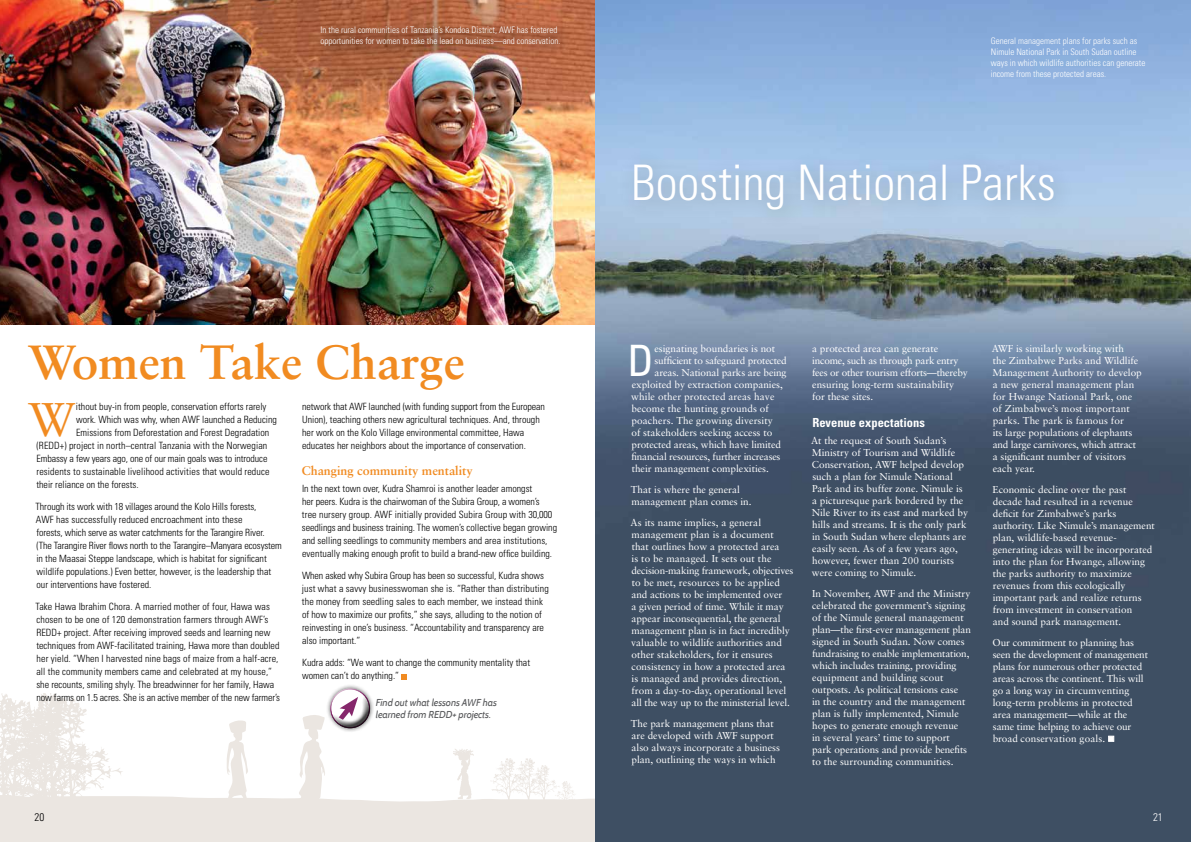
<style>
.page{position:relative;width:1191px;height:842px;background:#fff}
.page>*{position:absolute;margin:0;border:0;box-sizing:border-box;transform-origin:0 0}
.t1{font:300 condensed 49px "Univers";color:#fff}
.t2{font:700 48px "Sabon";color:#f18b21}
.t3{font:47.2px "Sabon";color:#f18b21}
.t4{font:condensed 43.2px "Univers";color:#fff}
.t5{font:700 12.5px "Sabon";color:#f18b21}
.t6{font:700 condensed 12.5px "Univers";color:#fff}
.t7{font:300 condensed 11px "Univers";color:#000}
.t8{font:300 condensed 11px "Univers";color:#fff}
.t9{font:10px/12px "Sabon";color:#fff}
.t10{font:300 condensed 10px/13px "Univers";color:#000}
.t11{font:10px "Sabon";letter-spacing:-.02em;color:#fff}
.t12{font:italic 10px/12px "Cabin";letter-spacing:-.01em;color:#58595b}
.t13{font:300 condensed 9px/11px "Univers";color:#fff}
</style>
<div class="page">
<div style="left:123px;top:796px;width:472px;height:46px;background:#ebe6e1"></div>
<img style="left:0;top:0;width:595px;height:324px">
<svg style="left:298px;top:715px;width:27px;height:93px"></svg>
<svg style="left:226px;top:720px;width:27px;height:85px"></svg>
<svg style="left:490px;top:758px;width:86px;height:50px"></svg>
<svg style="left:0;top:693px;width:123px;height:149px"></svg>
<svg style="left:453px;top:749px;width:21px;height:50px"></svg>
<img style="left:595px;top:0;width:596px;height:842px">
<svg style="left:1108px;top:736px;width:6px;height:6px"></svg>
<svg style="left:401px;top:674px;width:5px;height:5px"></svg>
<div style="left:617px;top:148px;width:458px;height:84px;background:#a9c5e3"></div>
<svg style="left:315px;top:20px;width:257px;height:38px;background:#a76142"></svg>
<div style="left:326px;top:684px;width:49px;height:49px;background:#000;opacity:.75"></div>
<div style="left:327px;top:686px;width:45px;height:36px;background:#fff;opacity:.75"></div>
<div style="left:328px;top:694px;width:44px;height:35px;background:#000;opacity:.75"></div>
<svg style="left:339px;top:697px;width:19px;height:23px"></svg>
<p class="t13" style="left:320px;top:25px;width:241px">In the rural communities of Tanzania’s Kondoa District, AWF has fostered opportunities for women to take the lead on business—and conservation.</p>
<h2 class="t2" style="left:28px;top:333px;width:438px">Women Take Charge</h2>
<h3 class="t3" style="left:28px;top:391px;width:49px">W</h3>
<p class="t10" style="left:76px;top:400px;width:192px">ithout buy-in from people, conservation efforts rarely</p>
<p class="t10" style="left:302px;top:400px;width:244px">network that AWF launched (with funding support from the European Union), teaching others new agricultural techniques. And, through her work on the Kolo Village environmental committee, Hawa educates her neighbors about the importance of conservation.</p>
<p class="t5" style="left:302px;top:462px;width:172px">Changing community mentality</p>
<p class="t10" style="left:302px;top:482px;width:257px">In the next town over, Kudra Shamroi is another leader amongst<br>her peers. Kudra is the chairwoman of the Subira Group, a women’s<br>tree nursery group. AWF initially provided Subira Group with 30,000 seedlings and business training. The women’s collective began growing and selling seedlings to community members and area institutions, eventually making enough profit to build a brand-new office building.</p>
<p class="t10" style="left:302px;top:569px;width:248px">When asked why Subira Group has been so successful, Kudra shows just what a savvy businesswoman she is. “Rather than distributing the money from seedling sales to each member, we instead think of how to maximize our profits,” she says, alluding to the notion of reinvesting in one’s business. “Accountability and transparency are also important.”</p>
<p class="t10" style="left:302px;top:656px;width:230px">Kudra adds: “We want to change the community mentality that women can’t do anything.”</p>
<p class="t10" style="left:76px;top:413px;width:202px">work. Which was why, when AWF launched a Reducing</p>
<p class="t10" style="left:76px;top:426px;width:195px">Emissions from Deforestation and Forest Degradation</p>
<p class="t10" style="left:37px;top:439px;width:232px">(REDD+) project in north–central Tanzania with the Norwegian</p>
<p class="t10" style="left:36px;top:452px;width:232px">Embassy a few years ago, one of our main goals was to introduce</p>
<p class="t10" style="left:37px;top:465px;width:234px">residents to sustainable livelihood activities that would reduce</p>
<p class="t10" style="left:36px;top:478px;width:104px">their reliance on the forests.</p>
<p class="t10" style="left:36px;top:500px;width:248px">Through its work with 18 villages around the Kolo Hills forests,<br>AWF has successfully reduced encroachment into these<br>forests, which serve as water catchments for the Tarangire River.<br>(The Tarangire River flows north to the Tarangire–Manyara ecosystem in the Maasai Steppe landscape, which is habitat for significant wildlife populations.) Even better, however, is the leadership that our interventions have fostered.</p>
<p class="t10" style="left:36px;top:600px;width:246px">Take Hawa Ibrahim Chora. A married mother of four, Hawa was chosen to be one of 120 demonstration farmers through AWF’s REDD+ project. After receiving improved seeds and learning new techniques from AWF-facilitated training, Hawa more than doubled her yield. “When I harvested nine bags of maize from a half-acre, all the community members came and celebrated at my house,” she recounts, smiling shyly. The breadwinner for her family, Hawa now farms on 1.5 acres. She is an active member of the new farmer’s</p>
<p class="t12" style="left:376px;top:697px;width:123px">Find out what lessons AWF has learned from REDD+ projects.</p>
<p class="t13" style="left:990px;top:35px;width:156px">General management plans for parks such as Nimule National Park in South Sudan outline ways in which wildlife authorities can generate income from these protected areas.</p>
<h1 class="t1" style="left:631px;top:154px;width:426px">Boosting National Parks</h1>
<h3 class="t4" style="left:627px;top:333px;width:28px">D</h3>
<p class="t9" style="left:654px;top:342px;width:122px">esignating boundaries is not</p>
<p class="t11" style="left:654px;top:354px;width:134px">sufficient to safeguard protected</p>
<p class="t9" style="left:654px;top:366px;width:134px">areas. National parks are being</p>
<p class="t9" style="left:631px;top:378px;width:153px">exploited by extraction companies,</p>
<p class="t9" style="left:631px;top:390px;width:145px">while other protected areas have</p>
<p class="t9" style="left:631px;top:402px;width:139px">become the hunting grounds of</p>
<p class="t9" style="left:631px;top:414px;width:143px">poachers. The growing diversity</p>
<p class="t9" style="left:631px;top:426px;width:142px">of stakeholders seeking access to</p>
<p class="t9" style="left:631px;top:438px;width:151px">protected areas, which have limited</p>
<p class="t11" style="left:631px;top:450px;width:150px">financial resources, further increases</p>
<p class="t9" style="left:631px;top:462px;width:139px">their management complexities.</p>
<p class="t9" style="left:631px;top:483px;width:122px">That is where the general management plan comes in.</p>
<p class="t9" style="left:630px;top:516px;width:164px">As its name implies, a general management plan is a document<br>that outlines how a protected area<br>is to be managed. It sets out the decision‑making framework, objectives to be met, resources to be applied and actions to be implemented over<br>a given period of time. While it may appear inconsequential, the general management plan is in fact incredibly valuable to wildlife authorities and other stakeholders, for it ensures consistency in how a protected area is managed and provides direction, from a day-to-day, operational level all the way up to the ministerial level.</p>
<p class="t9" style="left:631px;top:717px;width:150px">The park management plans that are developed with AWF support also always incorporate a business plan, outlining the ways in which</p>
<p class="t9" style="left:812px;top:342px;width:157px">a protected area can generate income, such as through park entry fees or other tourism efforts—thereby ensuring long-term sustainability for these sites.</p>
<p class="t6" style="left:812px;top:415px;width:114px">Revenue expectations</p>
<p class="t9" style="left:811px;top:434px;width:158px">At the request of South Sudan’s<br>Ministry of Tourism and Wildlife<br>Conservation, AWF helped develop such a plan for Nimule National<br>Park and its buffer zone. Nimule is a picturesque park bordered by the<br>Nile River to its east and marked by hills and streams. It is the only park in South Sudan where elephants are easily seen. As of a few years ago, however, fewer than 200 tourists were coming to Nimule.</p>
<p class="t9" style="left:812px;top:587px;width:161px">In November, AWF and the Ministry celebrated the government’s signing of the Nimule general management plan—the first-ever management plan signed in South Sudan. Now comes fundraising to enable implementation, which includes training, providing equipment and building scout outposts. As political tensions ease<br>in the country and the management plan is fully implemented, Nimule hopes to generate enough revenue<br>in several years’ time to support park operations and provide benefits to the surrounding communities.</p>
<p class="t9" style="left:991px;top:342px;width:152px">AWF is similarly working with<br>the Zimbabwe Parks and Wildlife<br>Management Authority to develop a new general management plan for Hwange National Park, one of Zimbabwe’s most important parks. The park is famous for<br>its large populations of elephants and large carnivores, which attract a significant number of visitors each year.</p>
<p class="t9" style="left:992px;top:483px;width:164px">Economic decline over the past decade had resulted in a revenue deficit for Zimbabwe’s parks authority. Like Nimule’s management plan, wildlife-based revenue&shy;generating ideas will be incorporated into the plan for Hwange, allowing the parks authority to maximize revenues from this ecologically important park and realize returns from investment in conservation<br>and sound park management.</p>
<p class="t9" style="left:992px;top:636px;width:157px">Our commitment to planning has seen the development of management plans for numerous other protected areas across the continent. This will go a long way in circumventing long-term problems in protected area management—while at the same time helping to achieve our broad conservation goals.</p>
<p class="t7" style="left:35px;top:811px;width:11px">20</p>
<p class="t8" style="left:1153px;top:810px;width:11px">21</p>
</div>
